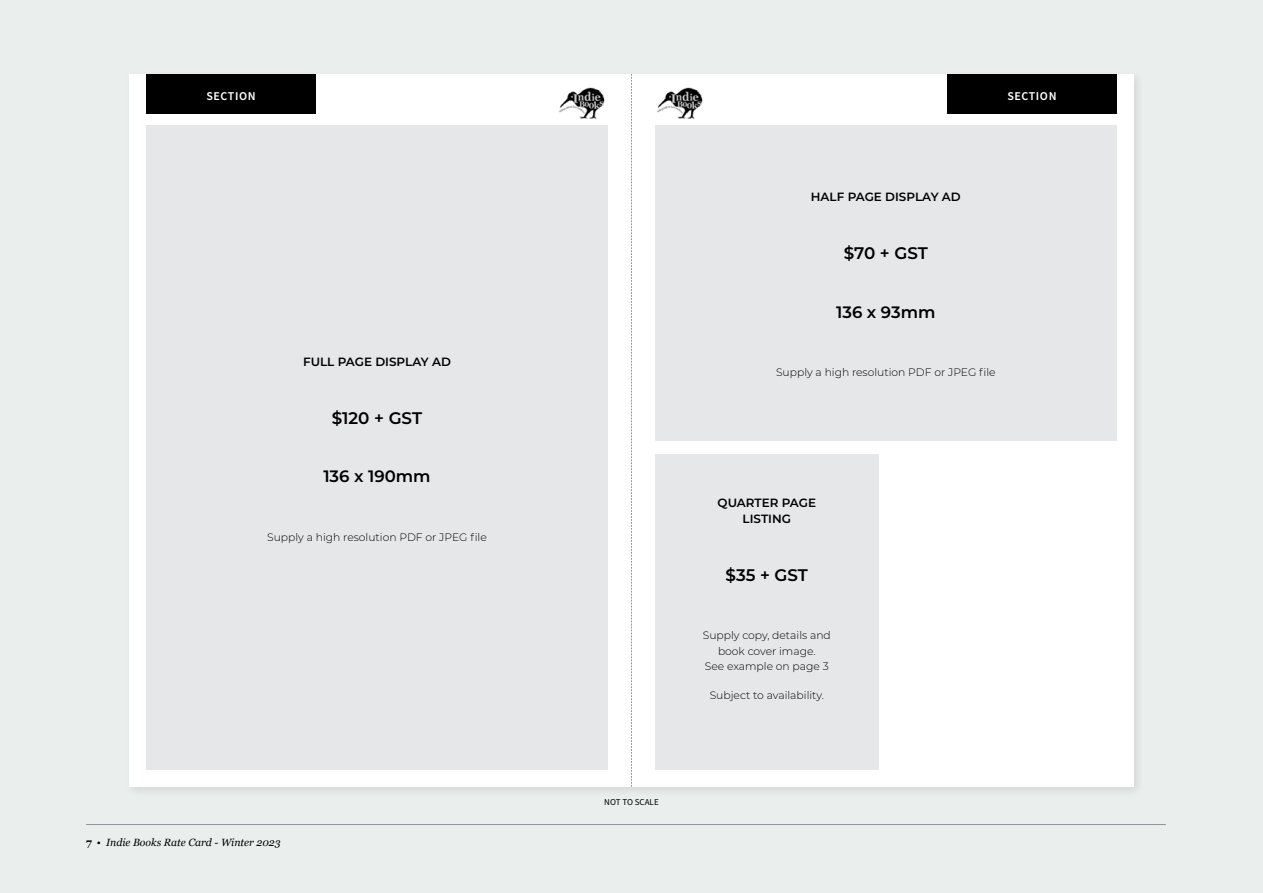
<style>
.page{position:relative;width:1263px;height:893px;background:#eaefed}
.page>*{position:absolute;margin:0;border:0;box-sizing:border-box;transform-origin:0 0}
.t1{font:600 16.8px "Montserrat";letter-spacing:-.005em;color:#000}
.t2{font:600 16.5px "Montserrat";color:#000}
.t3{font:600 12px/15.6px "Montserrat";color:#000;text-align:center}
.t4{font:600 12px "Source Sans Pro";letter-spacing:.05em;color:#fff}
.t5{font:300 10.8px/15.6px "Montserrat";color:#000;text-align:center}
.t6{font:italic 10.5px "Georgia";color:#000}
.t7{font:9px "Source Sans Pro";color:#000}
.s1{font-weight:700;font-style:normal}
.s2{font-style:normal}
</style>
<div class="page">
<div style="left:124px;top:69px;width:1021px;height:729px;background:#000;opacity:.1"></div>
<div style="left:129px;top:74px;width:1005px;height:713px;background:#fff"></div>
<div style="left:947px;top:74px;width:170px;height:40px;background:#000"></div>
<div style="left:146px;top:74px;width:170px;height:40px;background:#000"></div>
<img style="left:657px;top:87px;width:46px;height:31px">
<img style="left:559px;top:87px;width:46px;height:31px">
<svg style="left:631px;top:74px;width:1px;height:713px"></svg>
<hr style="left:86px;top:824px;width:1080px;height:1px;background:#939598">
<div style="left:146px;top:125px;width:462px;height:645px;background:#e6e7e8"></div>
<div style="left:655px;top:125px;width:461px;height:316px;background:#e6e7e8"></div>
<div style="left:655px;top:454px;width:223px;height:316px;background:#e6e7e8"></div>
<p class="t4" style="left:206px;top:88px;width:51px">SECTION</p>
<p class="t4" style="left:1007px;top:88px;width:51px">SECTION</p>
<p class="t3" style="left:811px;top:189px;width:151px">HALF PAGE DISPLAY AD</p>
<h1 class="t1" style="left:844px;top:242px;width:86px">$70 + GST</h1>
<p class="t3" style="left:303px;top:353px;width:149px">FULL PAGE DISPLAY AD</p>
<h1 class="t1" style="left:332px;top:406px;width:92px">$120 + GST</h1>
<h2 class="t2" style="left:323px;top:465px;width:109px">136 x 190mm</h2>
<p class="t5" style="left:267px;top:529px;width:221px">Supply a high resolution PDF or JPEG file</p>
<p class="t6" style="left:86px;top:834px;width:196px"><span class="s1">7</span> <span class="s2">•</span> Indie Books Rate Card - Winter 2023</p>
<h2 class="t2" style="left:836px;top:300px;width:101px">136 x 93mm</h2>
<p class="t5" style="left:776px;top:364px;width:221px">Supply a high resolution PDF or JPEG file</p>
<p class="t7" style="left:604px;top:796px;width:56px">NOT TO SCALE</p>
<p class="t3" style="left:718px;top:494px;width:100px">QUARTER PAGE<br>LISTING</p>
<h1 class="t1" style="left:726px;top:563px;width:84px">$35 + GST</h1>
<p class="t5" style="left:703px;top:627px;width:130px">Supply copy, details and book cover image.<br>See example on page 3</p>
<p class="t5" style="left:710px;top:687px;width:116px">Subject to availability.</p>
</div>
